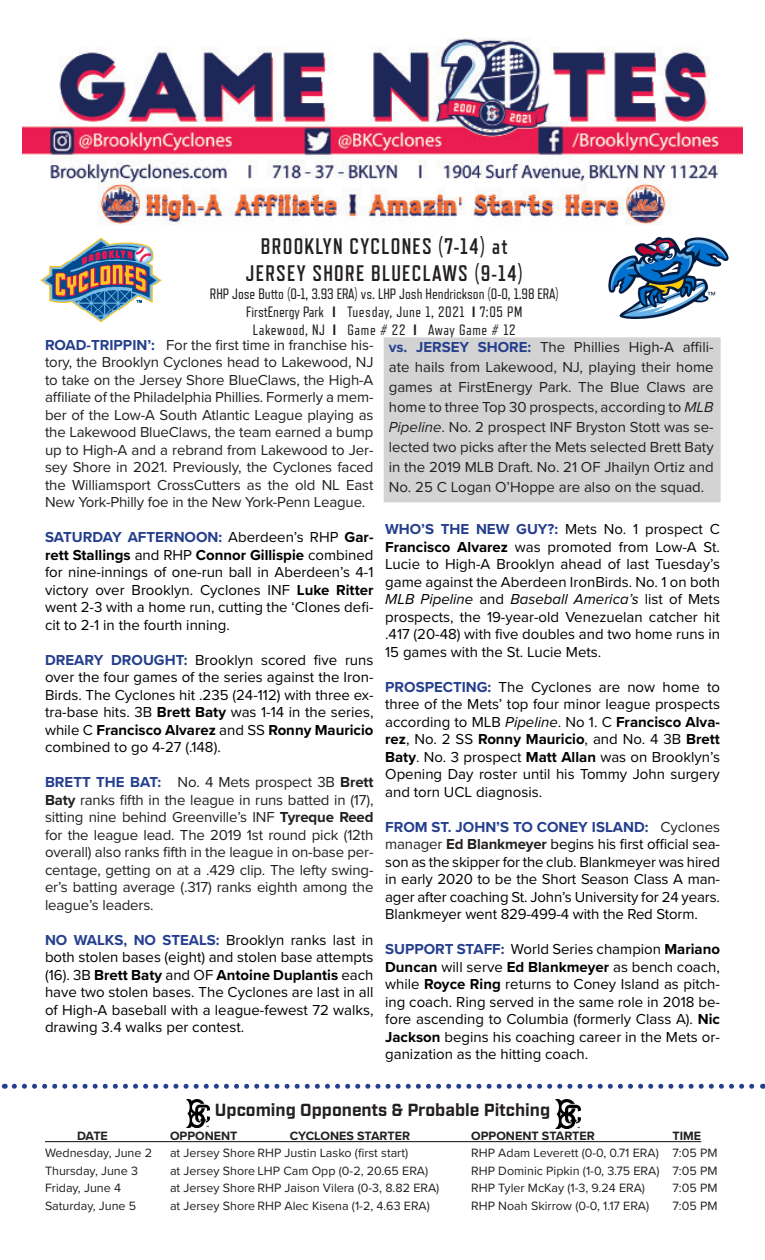
<style>
.page{position:relative;width:765px;height:1260px;background:#fff}
.page>*{position:absolute;margin:0;border:0;box-sizing:border-box;transform-origin:0 0}
.t1{font:700 22.5px "Refrigerator Deluxe";letter-spacing:.06em;color:#231f20;scale:.95 1}
.t2{font:700 17.5px "Industry";color:#231f20}
.t3{font:15px/17.5px "Proxima Nova";color:#000;text-align:justify}
.t4{font:15px/17.5px "Proxima Nova";letter-spacing:-.01em;color:#231f20;text-align:justify}
.t5{font:15px "Refrigerator Deluxe";color:#231f20}
.t6{font:15px "Refrigerator Deluxe";letter-spacing:.04em;color:#231f20}
.t7{font:12.5px "Proxima Nova";color:#231f20}
.t8{font:700 12.5px "Proxima Nova";color:#231f20}
.s1{font-weight:800}
.s2{font-weight:700;color:#253f8e}
.s3{font-weight:700}
.s4{font-style:italic}
.s5{color:#231f20}
.s6{font-weight:700;color:#231f20}
</style>
<div class="page">
<div style="left:384px;top:338px;width:336px;height:164px;background:#d3d3d3"></div>
<img style="left:22px;top:38px;width:720px;height:200px">
<img style="left:39px;top:237px;width:124px;height:86px">
<img style="left:608px;top:238px;width:121px;height:81px">
<svg style="left:14px;top:1084px;width:749px;height:5px"></svg>
<hr style="left:45px;top:1141px;width:656px;height:1px;background:#231f20">
<img style="left:186px;top:1099px;width:24px;height:29px">
<img style="left:555px;top:1099px;width:25px;height:30px">
<p class="t1" style="left:261px;top:234px;width:261px">BROOKLYN CYCLONES (7-14) at</p>
<p class="t1" style="left:246px;top:261px;width:293px">JERSEY SHORE BLUECLAWS (9-14)</p>
<p class="t5" style="left:210px;top:285px;width:350px">RHP Jose Butto (0-1, 3.93 ERA) vs. LHP Josh Hendrickson (0-0, 1.98 ERA)</p>
<p class="t5" style="left:246px;top:303px;width:278px">FirstEnergy Park <span class="s1">I</span> Tuesday, June 1, 2021 <span class="s1">I</span> 7:05 PM</p>
<p class="t6" style="left:253px;top:321px;width:264px">Lakewood, NJ <span class="s1">I</span> Game # 22 <span class="s1">I</span> Away Game # 12</p>
<p class="t4" style="left:45px;top:335px;width:330px"><span class="s2">ROAD-TRIPPIN’:</span> For the first time in franchise his&shy;tory, the Brooklyn Cyclones head to Lakewood, NJ to take on the Jersey Shore BlueClaws, the High-A affiliate of the Philadelphia Phillies. Formerly a mem&shy;ber of the Low-A South Atlantic League playing as the Lakewood BlueClaws, the team earned a bump up to High-A and a rebrand from Lakewood to Jer&shy;sey Shore in 2021. Previously, the Cyclones faced the Williamsport CrossCutters as the old NL East New York-Philly foe in the New York-Penn League.</p>
<p class="t3" style="left:45px;top:528px;width:330px"><span class="s2">SATURDAY AFTERNOON:</span> Aberdeen’s RHP <span class="s3">Gar&shy;rett Stallings</span> and RHP <span class="s3">Connor Gillispie</span> combined for nine-innings of one-run ball in Aberdeen’s 4-1 victory over Brooklyn. Cyclones INF <span class="s3">Luke Ritter </span>went 2-3 with a home run, cutting the ‘Clones defi&shy;cit to 2-1 in the fourth inning.</p>
<p class="t3" style="left:45px;top:650px;width:330px"><span class="s2">DREARY DROUGHT:</span> Brooklyn scored five runs over the four games of the series against the Iron-Birds. The Cyclones hit .235 (24-112) with three ex&shy;tra-base hits. 3B <span class="s3">Brett Baty</span> was 1-14 in the series, while C <span class="s3">Francisco Alvarez</span> and SS <span class="s3">Ronny Mauricio </span>combined to go 4-27 (.148).</p>
<p class="t4" style="left:45px;top:773px;width:330px"><span class="s2">BRETT THE BAT:</span> No. 4 Mets prospect 3B <span class="s3">Brett Baty</span> ranks fifth in the league in runs batted in (17), sitting nine behind Greenville’s INF <span class="s3">Tyreque Reed </span>for the league lead. The 2019 1st round pick (12th overall) also ranks fifth in the league in on-base per&shy;centage, getting on at a .429 clip. The lefty swing&shy;er’s batting average (.317) ranks eighth among the league’s leaders.</p>
<p class="t3" style="left:45px;top:930px;width:330px"><span class="s2">NO WALKS, NO STEALS:</span> Brooklyn ranks last in both stolen bases (eight) and stolen base attempts (16). 3B <span class="s3">Brett Baty</span> and OF <span class="s3">Antoine Duplantis</span> each have two stolen bases. The Cyclones are last in all of High-A baseball with a league-fewest 72 walks, drawing 3.4 walks per contest.</p>
<p class="t4" style="left:389px;top:337px;width:326px;line-height:20px"><span class="s2">vs. JERSEY SHORE:</span> The Phillies High-A affili&shy;ate hails from Lakewood, NJ, playing their home games at FirstEnergy Park. The Blue Claws are home to three Top 30 prospects, according to <span class="s4">MLB Pipeline</span>. No. 2 prospect INF Bryston Stott was se&shy;lected two picks after the Mets selected Brett Baty in the 2019 MLB Draft. No. 21 OF Jhailyn Ortiz and No. 25 C Logan O’Hoppe are also on the squad.</p>
<p class="t3" style="left:385px;top:520px;width:336px"><span class="s2">WHO’S THE NEW GUY?:</span> Mets No. 1 prospect C <span class="s3">Francisco Alvarez</span> was promoted from Low-A St.<br>Lucie to High-A Brooklyn ahead of last Tuesday’s game against the Aberdeen IronBirds. No. 1 on both <span class="s4">MLB Pipeline</span> and <span class="s4">Baseball America’s</span> list of Mets prospects, the 19-year-old Venezuelan catcher hit .417 (20-48) with five doubles and two home runs in 15 games with the St. Lucie Mets.</p>
<p class="t3" style="left:385px;top:677px;width:336px"><span class="s2">PROSPECTING:</span> The Cyclones are now home to three of the Mets’ top four minor league prospects according to MLB <span class="s4">Pipeline</span>. No 1. C <span class="s3">Francisco Alva&shy;rez</span>, No. 2 SS <span class="s3">Ronny Mauricio</span>, and No. 4 3B <span class="s3">Brett Baty</span>. No. 3 prospect <span class="s3">Matt Allan</span> was on Brooklyn’s Opening Day roster until his Tommy John surgery and torn UCL diagnosis.</p>
<p class="t3" style="left:385px;top:817px;width:336px"><span class="s2">FROM ST. JOHN’S TO CONEY ISLAND:</span> <span class="s5">Cyclones manager</span> <span class="s6">Ed Blankmeyer</span> begins his first official sea&shy;son as the skipper for the club. Blankmeyer was hired in early 2020 to be the Short Season Class A man&shy;ager after coaching St. John’s University for 24 years.<br>Blankmeyer went 829-499-4 with the Red Storm.</p>
<p class="t3" style="left:385px;top:940px;width:336px"><span class="s2">SUPPORT STAFF:</span> World Series champion <span class="s3">Mariano Duncan</span> will serve <span class="s3">Ed Blankmeyer</span> as bench coach, while <span class="s3">Royce Ring</span> returns to Coney Island as pitch&shy;ing coach. Ring served in the same role in 2018 be&shy;fore ascending to Columbia (formerly Class A). <span class="s3">Nic Jackson</span> begins his coaching career in the Mets or&shy;ganization as the hitting coach.</p>
<p class="t2" style="left:215px;top:1100px;width:337px">Upcoming Opponents &amp; Probable Pitching</p>
<p class="t8" style="left:77px;top:1126px;width:32px">DATE</p>
<p class="t8" style="left:170px;top:1126px;width:69px">OPPONENT</p>
<p class="t8" style="left:290px;top:1126px;width:122px">CYCLONES STARTER</p>
<p class="t8" style="left:471px;top:1126px;width:125px">OPPONENT STARTER</p>
<p class="t8" style="left:672px;top:1126px;width:30px">TIME</p>
<p class="t7" style="left:45px;top:1144px;width:109px">Wednesday, June 2</p>
<p class="t7" style="left:170px;top:1144px;width:240px">at Jersey Shore RHP Justin Lasko (first start)</p>
<p class="t7" style="left:471px;top:1144px;width:248px">RHP Adam Leverett (0-0, 0.71 ERA) 7:05 PM</p>
<p class="t7" style="left:45px;top:1161px;width:95px">Thursday, June 3</p>
<p class="t7" style="left:170px;top:1161px;width:260px">at Jersey Shore LHP Cam Opp (0-2, 20.65 ERA)</p>
<p class="t7" style="left:471px;top:1161px;width:248px">RHP Dominic Pipkin (1-0, 3.75 ERA) 7:05 PM</p>
<p class="t7" style="left:45px;top:1179px;width:78px">Friday, June 4</p>
<p class="t7" style="left:170px;top:1179px;width:271px">at Jersey Shore RHP Jaison Vilera (0-3, 8.82 ERA)</p>
<p class="t7" style="left:471px;top:1179px;width:175px">RHP Tyler McKay (1-3, 9.24 ERA)</p>
<p class="t7" style="left:672px;top:1179px;width:47px">7:05 PM</p>
<p class="t7" style="left:45px;top:1196px;width:93px">Saturday, June 5</p>
<p class="t7" style="left:170px;top:1196px;width:261px">at Jersey Shore RHP Alec Kisena (1-2, 4.63 ERA)</p>
<p class="t7" style="left:471px;top:1196px;width:180px">RHP Noah Skirrow (0-0, 1.17 ERA)</p>
<p class="t7" style="left:672px;top:1196px;width:47px">7:05 PM</p>
</div>
